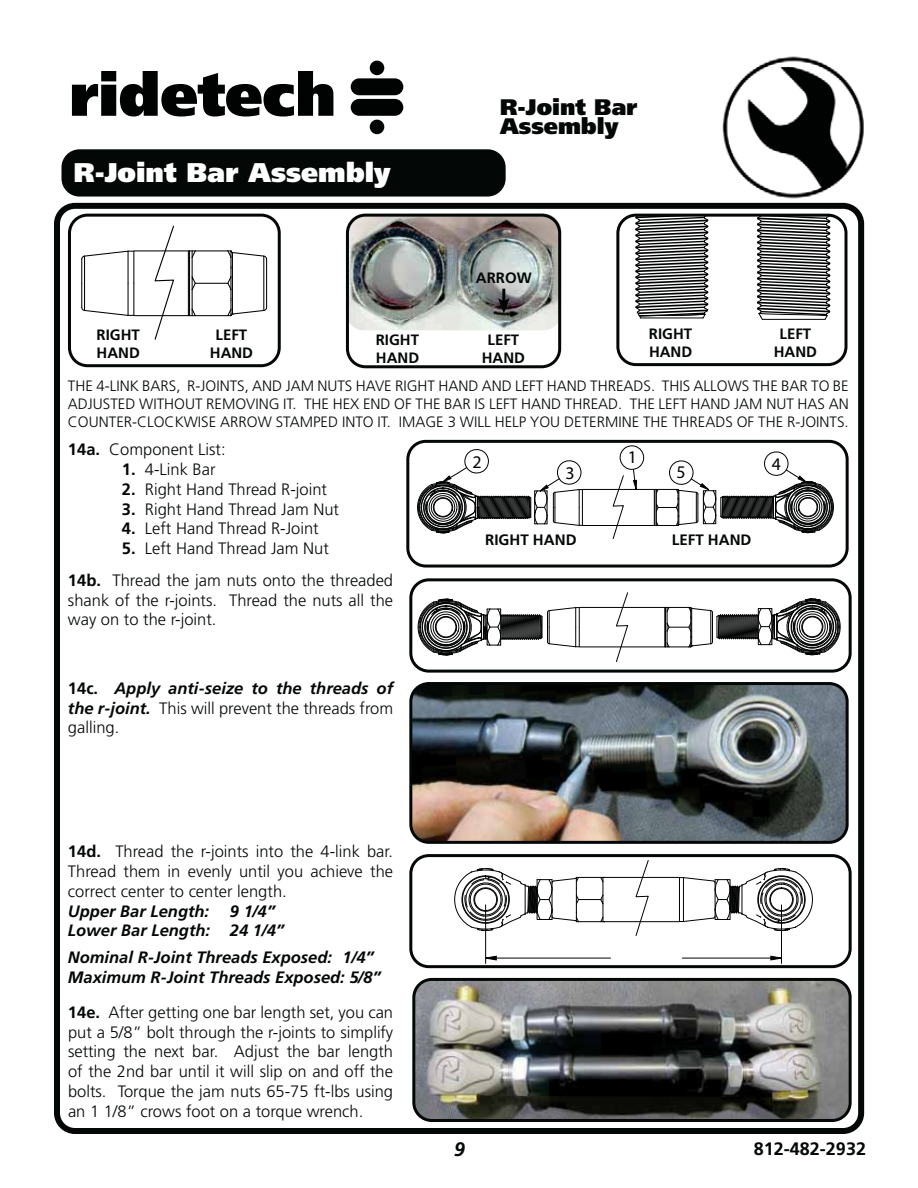
<style>
.page{position:relative;width:918px;height:1188px;background:#fff}
.page>*{position:absolute;margin:0;border:0;box-sizing:border-box;transform-origin:0 0}
.t1{font:900 27px "Frutiger LT Pro";color:#fff}
.t2{font:900 22.5px/19.5px "Frutiger LT Pro";color:#030806}
.t3{font:italic 700 19.5px "Frutiger LT Pro";color:#030806}
.t4{font:700 18px "Frutiger LT Pro";color:#030806}
.t5{font:17.85px "Myriad Pro";color:#010202}
.t6{font:300 16.5px/19.8px "Frutiger LT Pro";color:#030806;text-align:justify}
.t7{font:italic 700 16.5px/19.8px "Frutiger LT Pro";color:#030806}
.t8{font:700 15.15px "Frutiger LT Pro";color:#030806}
.t9{font:300 15px/18px "Frutiger LT Pro";color:#030806;text-align:justify}
.t10{font:700 15px/18px "Frutiger LT Pro";color:#030806}
.s1{font-weight:700}
.s2{font-style:normal}
.s3{font-weight:300;font-style:normal}
</style>
<div class="page">
<img style="left:722px;top:56px;width:142px;height:143px">
<svg style="left:72px;top:71px;width:261px;height:46px"></svg>
<div style="left:351px;top:78px;width:52px;height:17px;background:#010202;border-radius:8px"></div>
<div style="left:351px;top:99px;width:52px;height:17px;background:#010202;border-radius:8px"></div>
<div style="left:370px;top:61px;width:14px;height:14px;background:#010202;border-radius:50%"></div>
<div style="left:370px;top:120px;width:14px;height:14px;background:#010202;border-radius:50%"></div>
<div style="left:54px;top:203px;width:810px;height:931px;border:6px solid #030806;border-radius:18px"></div>
<div style="left:62px;top:149px;width:444px;height:48px;background:#030806;border-radius:18px"></div>
<svg style="left:757px;top:218px;width:74px;height:102px"></svg>
<svg style="left:635px;top:218px;width:74px;height:101px"></svg>
<div style="left:616px;top:214px;width:232px;height:152px;border:3px solid #030806;border-radius:18px"></div>
<hr style="left:580px;top:607px;width:86px;height:1px;background:#010202">
<hr style="left:580px;top:647px;width:85px;height:1px;background:#010202">
<svg style="left:414px;top:559px;width:166px;height:97px"></svg>
<div style="left:409px;top:578px;width:443px;height:95px;border:3px solid #030806;border-radius:18px"></div>
<hr style="left:781px;top:905px;width:1px;height:58px;background:#010202">
<hr style="left:485px;top:905px;width:1px;height:58px;background:#010202">
<svg style="left:485px;top:956px;width:296px;height:5px"></svg>
<hr style="left:603px;top:921px;width:77px;height:1px;background:#010202">
<hr style="left:603px;top:877px;width:77px;height:1px;background:#010202">
<svg style="left:679px;top:868px;width:134px;height:63px"></svg>
<svg style="left:454px;top:868px;width:152px;height:65px"></svg>
<hr style="left:683px;top:878px;width:1px;height:44px;background:#010202">
<hr style="left:679px;top:878px;width:1px;height:44px;background:#010202">
<svg style="left:635px;top:860px;width:14px;height:76px"></svg>
<div style="left:409px;top:854px;width:443px;height:114px;border:3px solid #030806;border-radius:18px"></div>
<img style="left:411px;top:684px;width:436px;height:158px;border-radius:18px">
<div style="left:409px;top:682px;width:440px;height:162px;border:3px solid #030806;border-radius:18px"></div>
<img style="left:414px;top:979px;width:436px;height:142px;border-radius:18px">
<div style="left:412px;top:978px;width:440px;height:144px;border:3px solid #030806;border-radius:18px"></div>
<hr style="left:583px;top:489px;width:72px;height:1px;background:#010202">
<hr style="left:583px;top:525px;width:72px;height:1px;background:#010202">
<svg style="left:413px;top:439px;width:170px;height:95px"></svg>
<svg style="left:612px;top:439px;width:233px;height:228px"></svg>
<div style="left:406px;top:440px;width:443px;height:128px;border:3px solid #030806;border-radius:18px"></div>
<hr style="left:134px;top:250px;width:56px;height:1px;background:#010202">
<hr style="left:134px;top:315px;width:55px;height:1px;background:#010202">
<hr style="left:195px;top:315px;width:33px;height:1px;background:#010202">
<hr style="left:195px;top:283px;width:33px;height:1px;background:#010202">
<hr style="left:195px;top:250px;width:33px;height:1px;background:#010202">
<svg style="left:187px;top:250px;width:10px;height:67px"></svg>
<hr style="left:188px;top:251px;width:1px;height:64px;background:#010202">
<hr style="left:189px;top:251px;width:1px;height:65px;background:#010202">
<svg style="left:81px;top:250px;width:53px;height:66px"></svg>
<svg style="left:226px;top:250px;width:42px;height:67px"></svg>
<svg style="left:154px;top:225px;width:21px;height:115px"></svg>
<div style="left:68px;top:214px;width:213px;height:153px;border:3px solid #030806;border-radius:18px"></div>
<img style="left:346px;top:214px;width:215px;height:116px;border-radius:18px">
<div style="left:346px;top:214px;width:215px;height:154px;border:3px solid #030806;border-radius:18px"></div>
<hr style="left:502px;top:289px;width:3px;height:14px;background:#030806">
<svg style="left:498px;top:298px;width:12px;height:16px"></svg>
<h1 class="t1" style="left:74px;top:161px;width:319px">R-Joint Bar Assembly</h1>
<h2 class="t2" style="left:500px;top:98px;width:139px">R-Joint Bar<br>Assembly</h2>
<p class="t10" style="left:97px;top:327px;width:45px">RIGHT<br>HAND</p>
<p class="t10" style="left:210px;top:327px;width:45px;text-align:center">LEFT<br>HAND</p>
<p class="t10" style="left:476px;top:270px;width:57px">ARROW</p>
<p class="t10" style="left:376px;top:331px;width:45px">RIGHT<br>HAND</p>
<p class="t10" style="left:482px;top:331px;width:45px;text-align:center">LEFT<br>HAND</p>
<p class="t10" style="left:649px;top:325px;width:45px">RIGHT<br>HAND</p>
<p class="t10" style="left:774px;top:325px;width:45px;text-align:center">LEFT<br>HAND</p>
<p class="t9" style="left:68px;top:377px;width:782px">THE 4-LINK BARS, R-JOINTS, AND JAM NUTS HAVE RIGHT HAND AND LEFT HAND THREADS. THIS ALLOWS THE BAR TO BE ADJUSTED WITHOUT REMOVING IT. THE HEX END OF THE BAR IS LEFT HAND THREAD. THE LEFT HAND JAM NUT HAS AN COUNTER-CLOCKWISE ARROW STAMPED INTO IT. IMAGE 3 WILL HELP YOU DETERMINE THE THREADS OF THE R-JOINTS.</p>
<p class="t6" style="left:68px;top:440px;width:159px"><span class="s1">14a.</span> Component List:</p>
<p class="t6" style="left:122px;top:460px;width:95px"><span class="s1">1.</span> 4-Link Bar</p>
<p class="t6" style="left:122px;top:480px;width:207px"><span class="s1">2.</span> Right Hand Thread R-joint</p>
<p class="t6" style="left:122px;top:500px;width:219px"><span class="s1">3.</span> Right Hand Thread Jam Nut</p>
<p class="t6" style="left:122px;top:520px;width:198px"><span class="s1">4.</span> Left Hand Thread R-Joint</p>
<p class="t6" style="left:122px;top:539px;width:208px"><span class="s1">5.</span> Left Hand Thread Jam Nut</p>
<p class="t6" style="left:68px;top:571px;width:327px"><span class="s1">14b.</span> Thread the jam nuts onto the threaded shank of the r-joints. Thread the nuts all the way on to the r-joint.</p>
<p class="t7" style="left:68px;top:679px;width:327px;text-align:justify"><span class="s2">14c.</span> Apply anti-seize to the threads of the r-joint. <span class="s3">This will prevent the threads from galling.</span></p>
<p class="t6" style="left:68px;top:842px;width:327px"><span class="s1">14d.</span> Thread the r-joints into the 4-link bar.<br>Thread them in evenly until you achieve the correct center to center length.</p>
<p class="t7" style="left:68px;top:902px;width:143px">Upper Bar Length:</p>
<p class="t7" style="left:68px;top:902px;width:218px;text-indent:162px">9 1/4”<br>Lower Bar Length: 24 1/4”</p>
<p class="t7" style="left:68px;top:948px;width:314px">Nominal R-Joint Threads Exposed: 1/4”<br>Maximum R-Joint Threads Exposed: 5/8”</p>
<p class="t6" style="left:68px;top:1003px;width:327px"><span class="s1">14e.</span> After getting one bar length set, you can put a 5/8” bolt through the r-joints to simplify setting the next bar. Adjust the bar length of the 2nd bar until it will slip on and off the bolts. Torque the jam nuts 65-75 ft-lbs using an 1 1/8” crows foot on a torque wrench.</p>
<p class="t5" style="left:472px;top:451px;width:11px">2</p>
<p class="t5" style="left:566px;top:462px;width:11px">3</p>
<p class="t5" style="left:628px;top:447px;width:11px">1</p>
<p class="t5" style="left:677px;top:461px;width:11px">5</p>
<p class="t5" style="left:772px;top:453px;width:11px">4</p>
<p class="t8" style="left:485px;top:533px;width:93px">RIGHT HAND</p>
<p class="t8" style="left:672px;top:533px;width:81px">LEFT HAND</p>
<p class="t3" style="left:454px;top:1141px;width:12px">9</p>
<p class="t4" style="left:754px;top:1141px;width:114px">812-482-2932</p>
</div>
